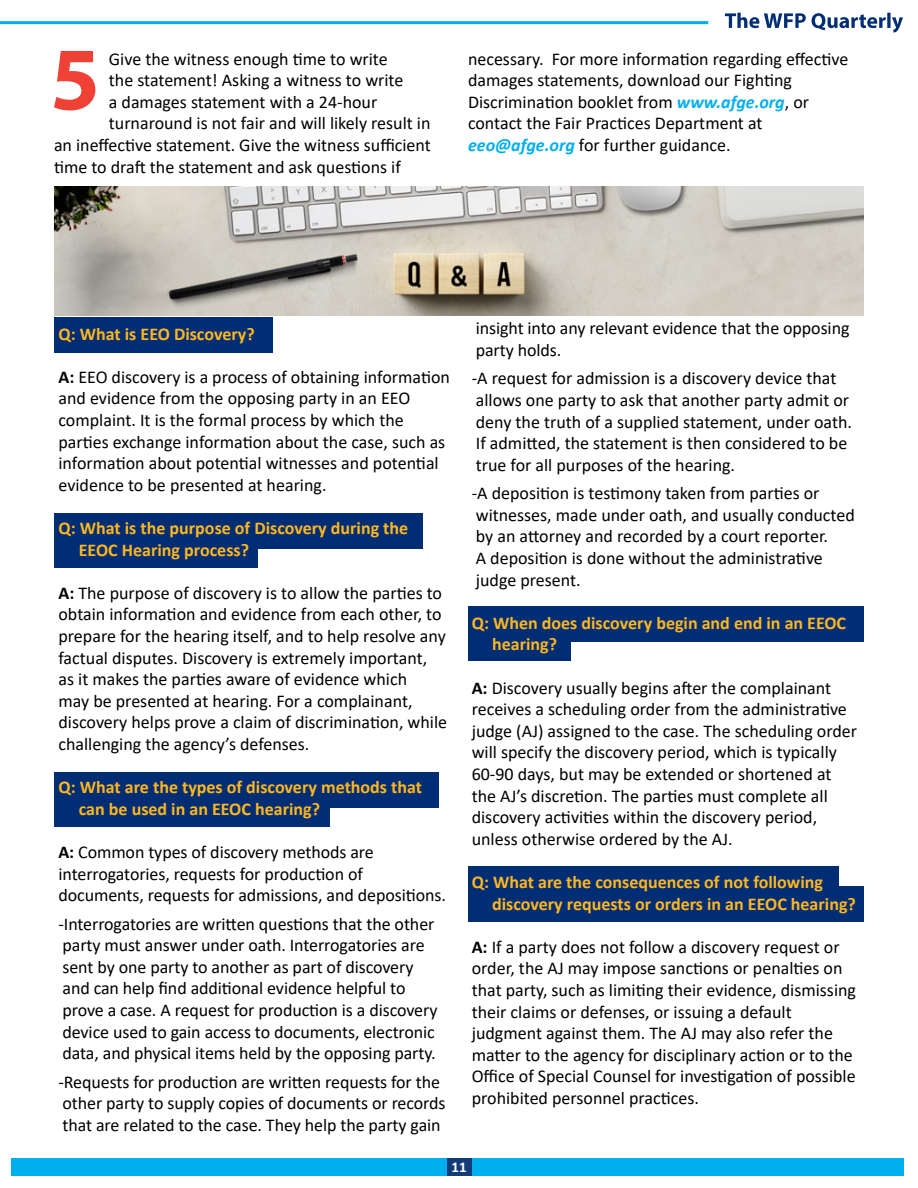
<style>
.page{position:relative;width:918px;height:1188px;background:#fff}
.page>*{position:absolute;margin:0;border:0;box-sizing:border-box;transform-origin:0 0}
.t1{font:18px/21.6px "Calibri";color:#000}
.t2{font:700 18px/21.6px "Calibri";color:#ffb71e}
.t3{font:700 15px "Calibri";color:#fff}
.s1{font-weight:700;font-style:italic;color:#00aeef}
.s2{font-weight:700}
</style>
<div class="page">
<div style="left:11px;top:1159px;width:892px;height:17px;background:#00aeef"></div>
<div style="left:447px;top:1159px;width:24px;height:17px;background:#123b78"></div>
<hr style="left:0;top:21px;width:708px;height:3px;background:#00aeef">
<svg style="left:725px;top:13px;width:178px;height:20px"></svg>
<img style="left:54px;top:186px;width:810px;height:130px">
<div style="left:468px;top:886px;width:396px;height:35px;background:#002d74"></div>
<div style="left:468px;top:867px;width:371px;height:35px;background:#002d74"></div>
<div style="left:468px;top:625px;width:102px;height:36px;background:#002d74"></div>
<div style="left:468px;top:606px;width:396px;height:36px;background:#002d74"></div>
<div style="left:54px;top:791px;width:275px;height:36px;background:#002d74"></div>
<div style="left:54px;top:772px;width:384px;height:36px;background:#002d74"></div>
<div style="left:54px;top:317px;width:218px;height:36px;background:#002d74"></div>
<svg style="left:54px;top:51px;width:41px;height:59px"></svg>
<div style="left:54px;top:532px;width:203px;height:35px;background:#002d74"></div>
<div style="left:54px;top:513px;width:368px;height:35px;background:#002d74"></div>
<p class="t1" style="left:109px;top:47px;width:280px">Give the witness enough time to write</p>
<p class="t1" style="left:109px;top:69px;width:296px">the statement! Asking a witness to write</p>
<p class="t1" style="left:109px;top:90px;width:270px">a damages statement with a 24-hour</p>
<p class="t1" style="left:109px;top:112px;width:323px">turnaround is not fair and will likely result in</p>
<p class="t1" style="left:54px;top:134px;width:378px">an ineffective statement. Give the witness sufficient</p>
<p class="t1" style="left:54px;top:155px;width:348px">time to draft the statement and ask questions if</p>
<p class="t1" style="left:468px;top:47px;width:382px">necessary. For more information regarding effective damages statements, download our Fighting Discrimination booklet from <span class="s1">www.afge.org</span>, or contact the Fair Practices Department at <span class="s1">eeo@afge.org</span> for further guidance.</p>
<p class="t2" style="left:58px;top:323px;width:198px">Q: What is EEO Discovery?</p>
<p class="t1" style="left:58px;top:366px;width:393px"><span class="s2">A:</span> EEO discovery is a process of obtaining information and evidence from the opposing party in an EEO complaint. It is the formal process by which the parties exchange information about the case, such as information about potential witnesses and potential evidence to be presented at hearing.</p>
<p class="t2" style="left:79px;top:517px;width:331px;text-indent:-20px">Q: What is the purpose of Discovery during the<br>EEOC Hearing process?</p>
<p class="t1" style="left:58px;top:582px;width:390px"><span class="s2">A:</span> The purpose of discovery is to allow the parties to obtain information and evidence from each other, to prepare for the hearing itself, and to help resolve any factual disputes. Discovery is extremely important, as it makes the parties aware of evidence which<br>may be presented at hearing. For a complainant, discovery helps prove a claim of discrimination, while challenging the agency’s defenses.</p>
<p class="t2" style="left:79px;top:776px;width:345px;text-indent:-20px">Q: What are the types of discovery methods that can be used in an EEOC hearing?</p>
<p class="t1" style="left:58px;top:841px;width:389px"><span class="s2">A:</span> Common types of discovery methods are interrogatories, requests for production of documents, requests for admissions, and depositions.</p>
<p class="t1" style="left:58px;top:912px;width:381px">-Interrogatories are written questions that the other party must answer under oath. Interrogatories are sent by one party to another as part of discovery and can help find additional evidence helpful to prove a case. A request for production is a discovery device used to gain access to documents, electronic data, and physical items held by the opposing party.</p>
<p class="t1" style="left:58px;top:1070px;width:389px">-Requests for production are written requests for the other party to supply copies of documents or records that are related to the case. They help the party gain</p>
<p class="t1" style="left:476px;top:317px;width:375px">insight into any relevant evidence that the opposing party holds.</p>
<p class="t1" style="left:472px;top:367px;width:382px">-A request for admission is a discovery device that allows one party to ask that another party admit or deny the truth of a supplied statement, under oath.<br>If admitted, the statement is then considered to be true for all purposes of the hearing.</p>
<p class="t1" style="left:472px;top:482px;width:385px">-A deposition is testimony taken from parties or witnesses, made under oath, and usually conducted by an attorney and recorded by a court reporter.<br>A deposition is done without the administrative judge present.</p>
<p class="t2" style="left:492px;top:612px;width:356px;text-indent:-20px">Q: When does discovery begin and end in an EEOC hearing?</p>
<p class="t1" style="left:472px;top:676px;width:387px"><span class="s2">A:</span> Discovery usually begins after the complainant receives a scheduling order from the administrative judge (AJ) assigned to the case. The scheduling order will specify the discovery period, which is typically 60-90 days, but may be extended or shortened at the AJ’s discretion. The parties must complete all discovery activities within the discovery period, unless otherwise ordered by the AJ.</p>
<p class="t2" style="left:492px;top:871px;width:365px;text-indent:-20px">Q: What are the consequences of not following discovery requests or orders in an EEOC hearing?</p>
<p class="t1" style="left:472px;top:935px;width:386px"><span class="s2">A:</span> If a party does not follow a discovery request or order, the AJ may impose sanctions or penalties on that party, such as limiting their evidence, dismissing their claims or defenses, or issuing a default judgment against them. The AJ may also refer the matter to the agency for disciplinary action or to the Office of Special Counsel for investigation of possible prohibited personnel practices.</p>
<p class="t3" style="left:451px;top:1157px;width:17px">11</p>
</div>
